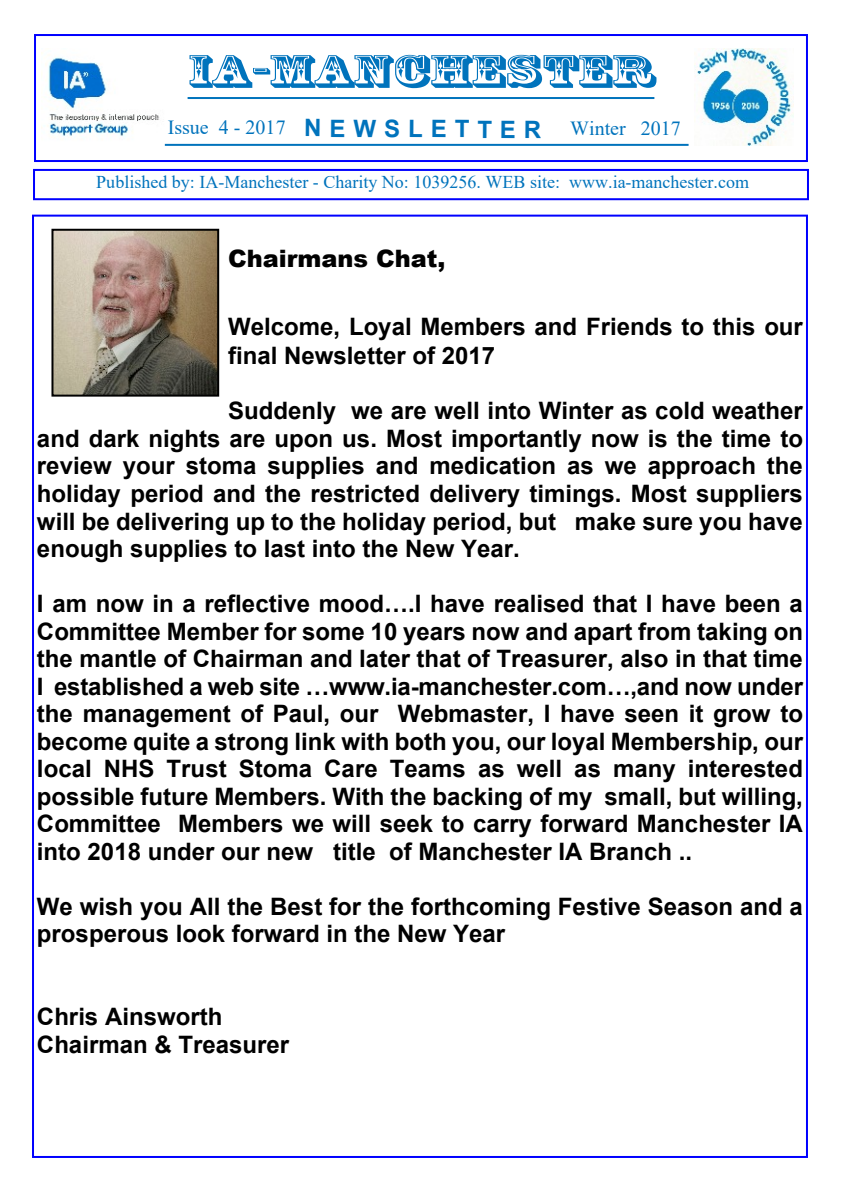
<style>
.page{position:relative;width:842px;height:1191px;background:#fff}
.page>*{position:absolute;margin:0;border:0;box-sizing:border-box;transform-origin:0 0}
.t1{font:43.6px "Rosewood";color:#0073bc;scale:1.52 1}
.t2{font:700 24px/27.6px "Arial";color:#000}
.t3{font:900 24px "Arial";color:#000}
.t4{font:700 24px "Arial";letter-spacing:.325em;color:#0073bc}
.t5{font:20px "Times New Roman";color:#0073bc}
.t6{font:18px "Times New Roman";color:#0073bc}
</style>
<div class="page">
<div style="left:34px;top:34px;width:774px;height:128px;border:2px solid #00f"></div>
<img style="left:694px;top:48px;width:100px;height:97px">
<img style="left:45px;top:57px;width:120px;height:88px">
<div style="left:33px;top:169px;width:776px;height:31px;border:2px solid #00f"></div>
<hr style="left:188px;top:97px;width:466px;height:2px;background:#0073bc">
<hr style="left:165px;top:144px;width:524px;height:2px;background:#0073bc">
<img style="left:54px;top:232px;width:162px;height:161px">
<div style="left:51px;top:229px;width:168px;height:167px;border:2px solid #000"></div>
<h1 class="t1" style="left:187px;top:55px;width:309px">IA-MANCHESTER</h1>
<p class="t4" style="left:304px;top:120px;width:239px">NEWSLETTER</p>
<p class="t6" style="left:96px;top:175px;width:654px">Published by: IA-Manchester - Charity No: 1039256. WEB site: www.ia-manchester.com</p>
<p class="t5" style="left:168px;top:120px;width:119px">Issue 4 - 2017</p>
<p class="t5" style="left:570px;top:121px;width:112px">Winter 2017</p>
<p class="t3" style="left:228px;top:250px;width:219px">Chairmans Chat,</p>
<p class="t2" style="left:228px;top:314px;width:576px;line-height:29.2px">Welcome, Loyal Members and Friends to this our final Newsletter of 2017</p>
<p class="t2" style="left:37px;top:399px;width:767px;text-align:justify;text-indent:191px">Suddenly we are well into Winter as cold weather and dark nights are upon us. Most importantly now is the time to review your stoma supplies and medication as we approach the holiday period and the restricted delivery timings. Most suppliers will be delivering up to the holiday period, but make sure you have enough supplies to last into the New Year.</p>
<p class="t2" style="left:37px;top:592px;width:767px;text-align:justify">I am now in a reflective mood….I have realised that I have been a Committee Member for some 10 years now and apart from taking on the mantle of Chairman and later that of Treasurer, also in that time I established a web site …www.ia-manchester.com…,and now under the management of Paul, our Webmaster, I have seen it grow to become quite a strong link with both you, our loyal Membership, our local NHS Trust Stoma Care Teams as well as many interested possible future Members. With the backing of my small, but willing, Committee Members we will seek to carry forward Manchester IA into 2018 under our new title of Manchester IA Branch ..</p>
<p class="t2" style="left:37px;top:895px;width:767px">We wish you All the Best for the forthcoming Festive Season and a prosperous look forward in the New Year</p>
<p class="t2" style="left:37px;top:1005px;width:254px">Chris Ainsworth<br>Chairman &amp; Treasurer</p>
</div>
